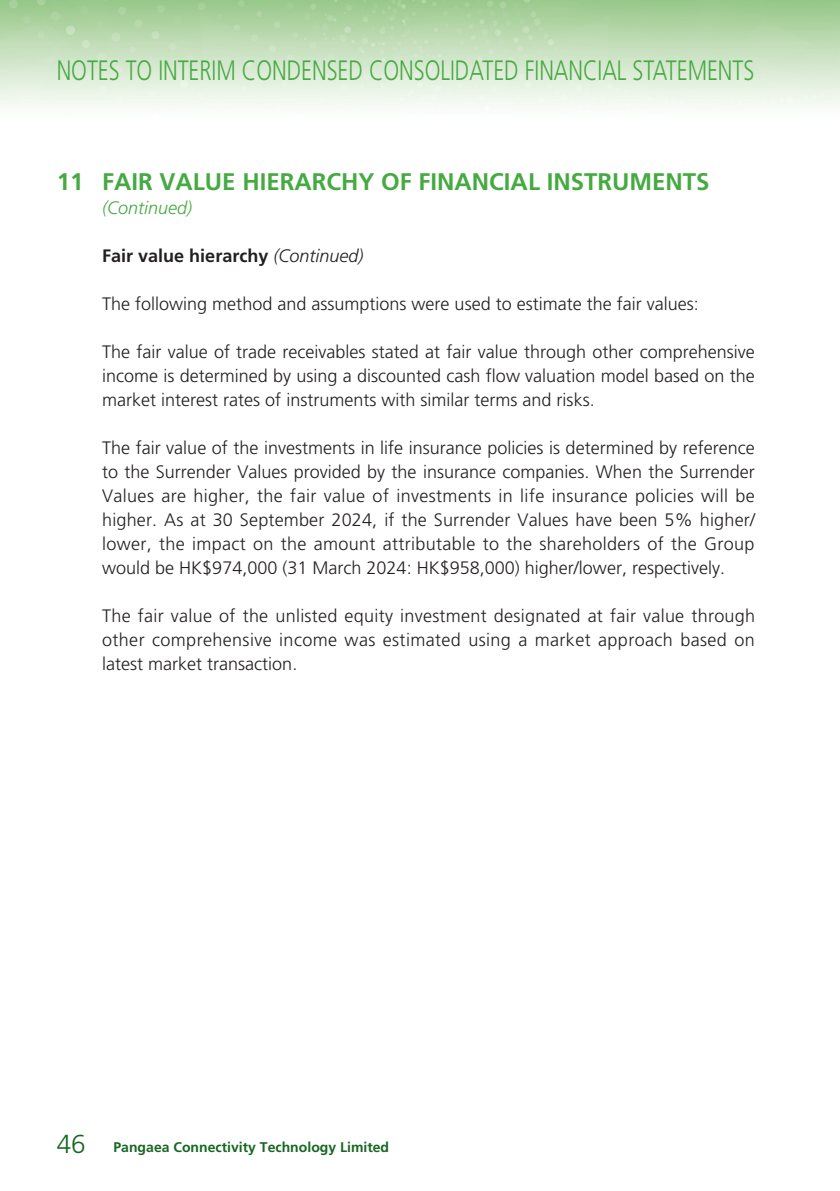
<style>
.page{position:relative;width:840px;height:1191px;background:#fff}
.page>*{position:absolute;margin:0;border:0;box-sizing:border-box;transform-origin:0 0}
.t1{font:300 28px "Frutiger LT Std";color:#46aa42;scale:.78 1}
._01_H1{font:700 24px "Frutiger LT Std";color:#46aa42}
._00_txt{font:300 18px/24px "Frutiger LT Std";color:#231f20;text-align:justify}
._02_H2{font:700 18px "Frutiger LT Std";color:#231f20}
._01_H1-2{font:italic 300 18px "Frutiger LT Std";color:#46aa42}
.t2{font:700 14px "Frutiger LT Std";color:#166722}
.s1{font-weight:300;font-style:italic}
.s2{font-weight:300;font-size:26px}
</style>
<div class="page">
<h1 class="t1" style="left:57px;top:54px;width:895px">NOTES TO INTERIM CONDENSED CONSOLIDATED FINANCIAL STATEMENTS</h1>
<p class="_01_H1" style="left:57px;top:168px;width:654px">11 FAIR VALUE HIERARCHY OF FINANCIAL INSTRUMENTS</p>
<p class="_01_H1-2" style="left:102px;top:197px;width:92px">(Continued)</p>
<p class="_02_H2" style="left:102px;top:245px;width:263px">Fair value hierarchy <span class="s1">(Continued)</span></p>
<p class="_00_txt" style="left:102px;top:292px;width:598px">The following method and assumptions were used to estimate the fair values:</p>
<p class="_00_txt" style="left:102px;top:340px;width:653px">The fair value of trade receivables stated at fair value through other comprehensive income is determined by using a discounted cash flow valuation model based on the market interest rates of instruments with similar terms and risks.</p>
<p class="_00_txt" style="left:102px;top:436px;width:654px">The fair value of the investments in life insurance policies is determined by reference to the Surrender Values provided by the insurance companies. When the Surrender Values are higher, the fair value of investments in life insurance policies will be higher. As at 30 September 2024, if the Surrender Values have been 5% higher/ lower, the impact on the amount attributable to the shareholders of the Group would be HK$974,000 (31 March 2024: HK$958,000) higher/lower, respectively.</p>
<p class="_00_txt" style="left:102px;top:604px;width:654px">The fair value of the unlisted equity investment designated at fair value through other comprehensive income was estimated using a market approach based on latest market transaction.</p>
<p class="t2" style="left:57px;top:1139px;width:334px"><span class="s2">46</span> Pangaea Connectivity Technology Limited</p>
</div>
